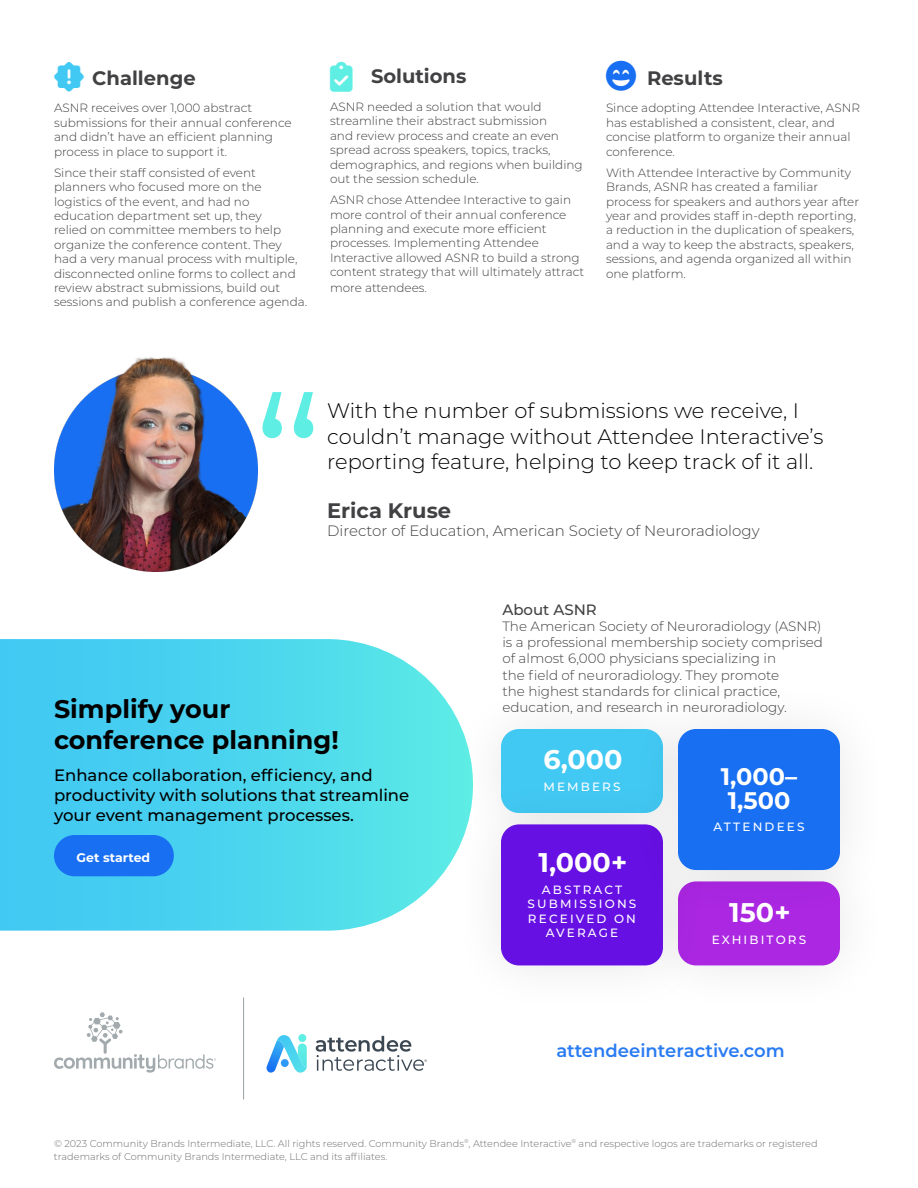
<style>
.page{position:relative;width:918px;height:1188px;background:#fff}
.page>*{position:absolute;margin:0;border:0;box-sizing:border-box;transform-origin:0 0}
.t1{font:30px "Font Awesome 6 Pro Solid";color:#42c9f3}
.t2{font:30px "Font Awesome 6 Pro Solid";color:#186ff2}
.t3{font:700 27px "Montserrat";color:#fff}
.t4{font:700 25.5px/30.6px "Montserrat";color:#000}
.t5{font:700 24px/24.6px "Montserrat";color:#fff}
.t6{font:300 21px/25.2px "Montserrat";color:#000}
.t7{font:700 21px "Montserrat";color:#414042}
.t8{font:700 19.5px "Montserrat";color:#414042}
.t9{font:600 18px "Montserrat";color:#297bf2}
.t10{font:500 16.5px/19.8px "Montserrat";color:#000}
.t11{font:300 15px "Montserrat";color:#414042}
.t12{font:500 15px "Montserrat";color:#414042}
.t13{font:300 13.5px/16.2px "Montserrat";color:#414042}
.t14{font:700 12.45px "Montserrat";color:#fff}
.t15{font:300 12px/14.4px "Montserrat";color:#414042}
.t16{font:500 12px/14.4px "Montserrat";letter-spacing:.18em;color:#fff;text-align:center}
.t17{font:300 9.75px/13.5px "Montserrat";color:#6d6e71}
</style>
<div class="page">
<svg style="left:262px;top:392px;width:51px;height:46px"></svg>
<img style="left:54px;top:357px;width:203px;height:215px">
<div style="left:501px;top:729px;width:162px;height:84px;background:#42c9f3;border-radius:18px"></div>
<div style="left:678px;top:881px;width:162px;height:84px;background:#ab27e2;border-radius:18px"></div>
<div style="left:450px;top:774px;width:264px;height:242px;background:#000;opacity:.1"></div>
<div style="left:501px;top:824px;width:162px;height:141px;background:#6610e3;border-radius:18px"></div>
<div style="left:627px;top:679px;width:264px;height:241px;background:#000;opacity:.1"></div>
<div style="left:678px;top:729px;width:162px;height:141px;background:#186ff2;border-radius:18px"></div>
<hr style="left:243px;top:998px;width:1px;height:101px;background:#a2a9ad">
<svg style="left:54px;top:1012px;width:162px;height:61px"></svg>
<svg style="left:266px;top:1035px;width:41px;height:38px"></svg>
<div style="left:298px;top:1034px;width:8px;height:8px;background:#5eeee4;border-radius:50%"></div>
<svg style="left:316px;top:1036px;width:111px;height:35px"></svg>
<svg style="left:0;top:639px;width:473px;height:292px;background:#57d8ee"></svg>
<div style="left:54px;top:835px;width:120px;height:41px;background:#186ff2;border-radius:21px"></div>
<h1 class="t1" style="left:54px;top:61px;width:32px">▲●●▼□■</h1>
<h1 class="t2" style="left:606px;top:60px;width:31px">■</h1>
<h3 class="t8" style="left:371px;top:62px;width:97px">Solutions</h3>
<p class="t15" style="left:330px;top:99px;width:254px">ASNR needed a solution that would streamline their abstract submission<br>and review process and create an even spread across speakers, topics, tracks, demographics, and regions when building out the session schedule.</p>
<p class="t15" style="left:330px;top:192px;width:256px">ASNR chose Attendee Interactive to gain more control of their annual conference planning and execute more efficient processes. Implementing Attendee Interactive allowed ASNR to build a strong content strategy that will ultimately attract</p>
<p class="t15" style="left:330px;top:280px;width:98px">more attendees.</p>
<h3 class="t8" style="left:92px;top:64px;width:105px">Challenge</h3>
<p class="t15" style="left:54px;top:101px;width:239px">ASNR receives over 1,000 abstract submissions for their annual conference and didn’t have an efficient planning process in place to support it.</p>
<p class="t15" style="left:54px;top:165px;width:255px">Since their staff consisted of event planners who focused more on the logistics of the event, and had no education department set up, they<br>relied on committee members to help organize the conference content. They had a very manual process with multiple, disconnected online forms to collect and review abstract submissions, build out sessions and publish a conference agenda.</p>
<h3 class="t8" style="left:647px;top:64px;width:77px">Results</h3>
<p class="t15" style="left:606px;top:101px;width:256px">Since adopting Attendee Interactive, ASNR has established a consistent, clear, and concise platform to organize their annual conference.</p>
<p class="t15" style="left:606px;top:165px;width:255px">With Attendee Interactive by Community Brands, ASNR has created a familiar process for speakers and authors year after year and provides staff in-depth reporting, a reduction in the duplication of speakers, and a way to keep the abstracts, speakers, sessions, and agenda organized all within one platform.</p>
<h3 class="t6" style="left:327px;top:398px;width:498px">With the number of submissions we receive, I couldn’t manage without Attendee Interactive’s reporting feature, helping to keep track of it all.</h3>
<h3 class="t7" style="left:327px;top:495px;width:125px">Erica Kruse</h3>
<p class="t11" style="left:327px;top:520px;width:434px">Director of Education, American Society of Neuroradiology</p>
<h3 class="t4" style="left:54px;top:692px;width:286px">Simplify your conference planning!</h3>
<h3 class="t10" style="left:54px;top:765px;width:357px">Enhance collaboration, efficiency, and productivity with solutions that streamline your event management processes.</h3>
<p class="t14" style="left:77px;top:848px;width:75px">Get started</p>
<p class="t12" style="left:502px;top:599px;width:96px">About ASNR</p>
<p class="t13" style="left:502px;top:618px;width:322px">The American Society of Neuroradiology (ASNR) is a professional membership society comprised of almost 6,000 physicians specializing in<br>the field of neuroradiology. They promote<br>the highest standards for clinical practice, education, and research in neuroradiology.</p>
<h2 class="t3" style="left:543px;top:740px;width:81px">6,000</h2>
<p class="t16" style="left:543px;top:779px;width:79px">MEMBERS</p>
<h2 class="t3" style="left:539px;top:843px;width:90px">1,000+</h2>
<p class="t16" style="left:528px;top:882px;width:110px">ABSTRACT<br>SUBMISSIONS<br>RECEIVED ON<br>AVERAGE</p>
<h3 class="t5" style="left:721px;top:763px;width:78px">1,000–<br>1,500</h3>
<p class="t16" style="left:713px;top:819px;width:93px">ATTENDEES</p>
<h2 class="t3" style="left:729px;top:893px;width:63px">150+</h2>
<p class="t16" style="left:712px;top:932px;width:96px">EXHIBITORS</p>
<h3 class="t9" style="left:556px;top:1038px;width:230px">attendeeinteractive.com</h3>
<p class="t17" style="left:54px;top:1136px;width:765px">© 2023 Community Brands Intermediate, LLC. All rights reserved. Community Brands<sup>®</sup>, Attendee Interactive<sup>®</sup> and respective logos are trademarks or registered trademarks of Community Brands Intermediate, LLC and its affiliates.</p>
</div>
